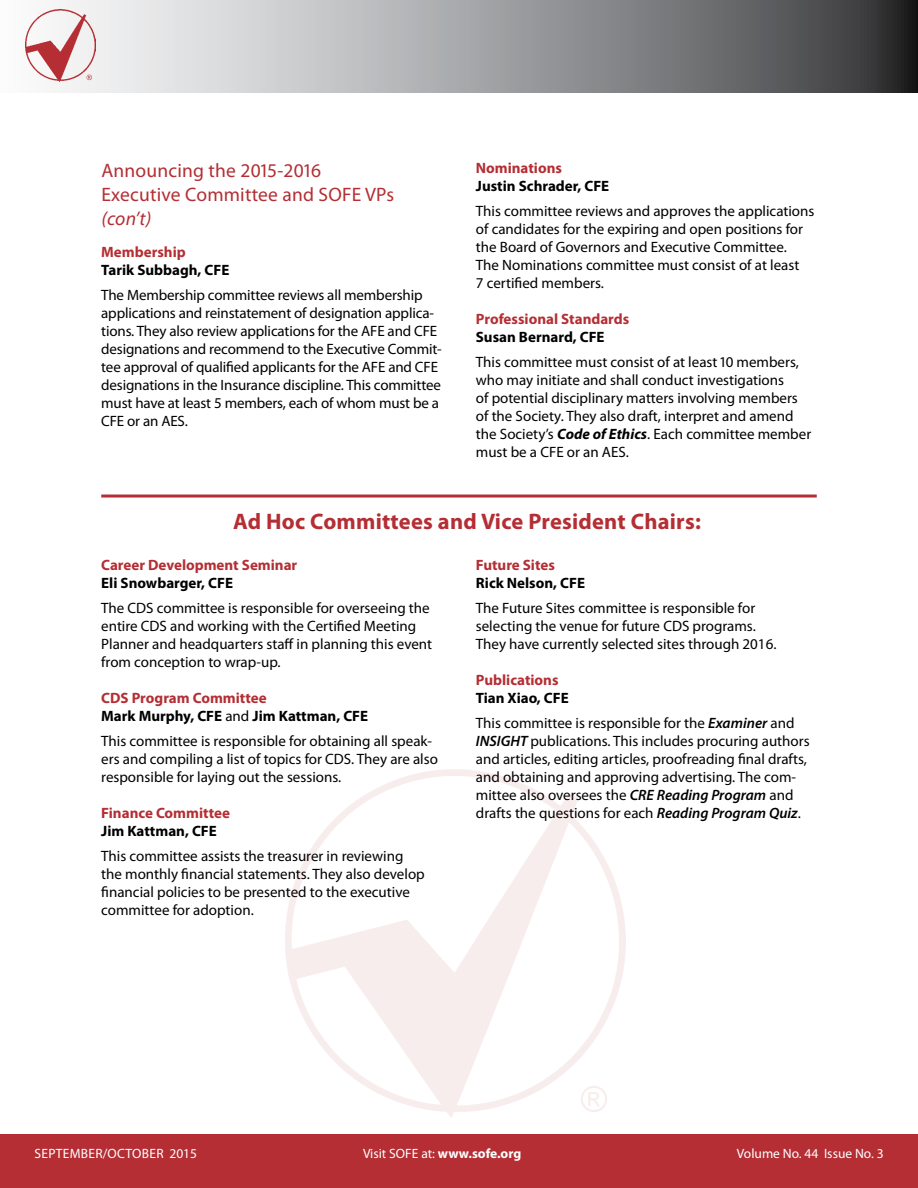
<style>
.page{position:relative;width:918px;height:1188px;background:#fff}
.page>*{position:absolute;margin:0;border:0;box-sizing:border-box;transform-origin:0 0}
.t1{font:700 22.5px "Myriad Pro";letter-spacing:.01em;color:#b42e34}
.t2{font:19.5px/24px "Myriad Pro";letter-spacing:.01em;color:#b42e34}
.t3{font:italic 19.5px "Myriad Pro";color:#b42e34}
.t4{font:15px/18px "Myriad Pro";color:#000}
.t5{font:700 15px/18px "Myriad Pro";color:#000}
.t6{font:700 15px "Myriad Pro";color:#b42e34}
.t7{font:13.5px "Myriad Pro";color:#fff}
.t8{font:13.5px "Myriad Pro";letter-spacing:.02em;color:#fff}
.s1{font-weight:700;font-style:italic}
.s2{color:#b42e34}
.s3{font-weight:400}
.s4{font-weight:700}
.s5{font-weight:600;font-style:italic}
</style>
<div class="page">
<svg style="left:25px;top:0;width:893px;height:93px;background:#9a9b9d"></svg>
<img style="left:26px;top:10px;width:70px;height:71px">
<svg style="left:87px;top:75px;width:5px;height:5px"></svg>
<div style="left:0;top:1134px;width:918px;height:54px;background:#b42e34"></div>
<svg style="left:581px;top:1086px;width:26px;height:26px"></svg>
<hr style="left:101px;top:495px;width:716px;height:3px;background:#b42e34">
<h2 class="t2" style="left:102px;top:158px;width:294px">Announcing the 2015-2016<br>Executive Committee and SOFE VPs</h2>
<h2 class="t3" style="left:102px;top:206px;width:51px">(con’t)</h2>
<p class="t6" style="left:101px;top:243px;width:86px">Membership</p>
<p class="t5" style="left:101px;top:261px;width:130px">Tarik Subbagh, CFE</p>
<p class="t4" style="left:101px;top:286px;width:342px">The Membership committee reviews all membership applications and reinstatement of designation applica&shy;tions. They also review applications for the AFE and CFE designations and recommend to the Executive Commit&shy;tee approval of qualified applicants for the AFE and CFE designations in the Insurance discipline. This committee must have at least 5 members, each of whom must be a CFE or an AES.</p>
<p class="t6" style="left:476px;top:158px;width:88px">Nominations</p>
<p class="t5" style="left:476px;top:177px;width:135px">Justin Schrader, CFE</p>
<p class="t4" style="left:476px;top:202px;width:340px">This committee reviews and approves the applications of candidates for the expiring and open positions for the Board of Governors and Executive Committee.<br>The Nominations committee must consist of at least<br>7 certified members.</p>
<p class="t6" style="left:476px;top:309px;width:155px">Professional Standards</p>
<p class="t5" style="left:476px;top:327px;width:130px">Susan Bernard, CFE</p>
<p class="t4" style="left:476px;top:352px;width:337px">This committee must consist of at least 10 members, who may initiate and shall conduct investigations<br>of potential disciplinary matters involving members of the Society. They also draft, interpret and amend the Society’s <span class="s1">Code of Ethics</span>. Each committee member must be a CFE or an AES.</p>
<h1 class="t1" style="left:233px;top:507px;width:469px">Ad Hoc Committees and Vice President Chairs:</h1>
<p class="t6" style="left:101px;top:556px;width:198px">Career Development Seminar</p>
<p class="t5" style="left:101px;top:574px;width:133px">Eli Snowbarger, CFE</p>
<p class="t4" style="left:101px;top:599px;width:332px">The CDS committee is responsible for overseeing the entire CDS and working with the Certified Meeting Planner and headquarters staff in planning this event from conception to wrap-up.</p>
<p class="t5" style="left:101px;top:689px;width:268px"><span class="s2">CDS Program Committee<br></span>Mark Murphy, CFE <span class="s3">and</span> Jim Kattman, CFE</p>
<p class="t4" style="left:101px;top:732px;width:338px">This committee is responsible for obtaining all speak&shy;ers and compiling a list of topics for CDS. They are also responsible for laying out the sessions.</p>
<p class="t6" style="left:101px;top:803px;width:130px">Finance Committee</p>
<p class="t5" style="left:101px;top:821px;width:117px">Jim Kattman, CFE</p>
<p class="t4" style="left:101px;top:846px;width:325px">This committee assists the treasurer in reviewing the monthly financial statements. They also develop financial policies to be presented to the executive committee for adoption.</p>
<p class="t6" style="left:476px;top:556px;width:81px">Future Sites</p>
<p class="t5" style="left:476px;top:574px;width:111px">Rick Nelson, CFE</p>
<p class="t4" style="left:476px;top:599px;width:302px">The Future Sites committee is responsible for selecting the venue for future CDS programs.<br>They have currently selected sites through 2016.</p>
<p class="t6" style="left:476px;top:670px;width:84px">Publications</p>
<p class="t4" style="left:476px;top:686px;width:320px;line-height:24.8px"><span class="s4">Tian Xiao, CFE<br></span>This committee is responsible for the <span class="s5">Examiner</span> and</p>
<p class="t4" style="left:476px;top:732px;width:335px"><span class="s5">INSIGHT</span> publications. This includes procuring authors and articles, editing articles, proofreading final drafts, and obtaining and approving advertising. The com&shy;mittee also oversees the <span class="s5">CRE Reading Program</span> and drafts the questions for each <span class="s5">Reading Program Quiz</span>.</p>
<p class="t8" style="left:35px;top:1145px;width:164px">SEPTEMBER/OCTOBER 2015</p>
<p class="t7" style="left:363px;top:1145px;width:160px">Visit SOFE at: <span class="s4">www.sofe.org</span></p>
<p class="t7" style="left:737px;top:1145px;width:148px">Volume No. 44 Issue No. 3</p>
</div>
